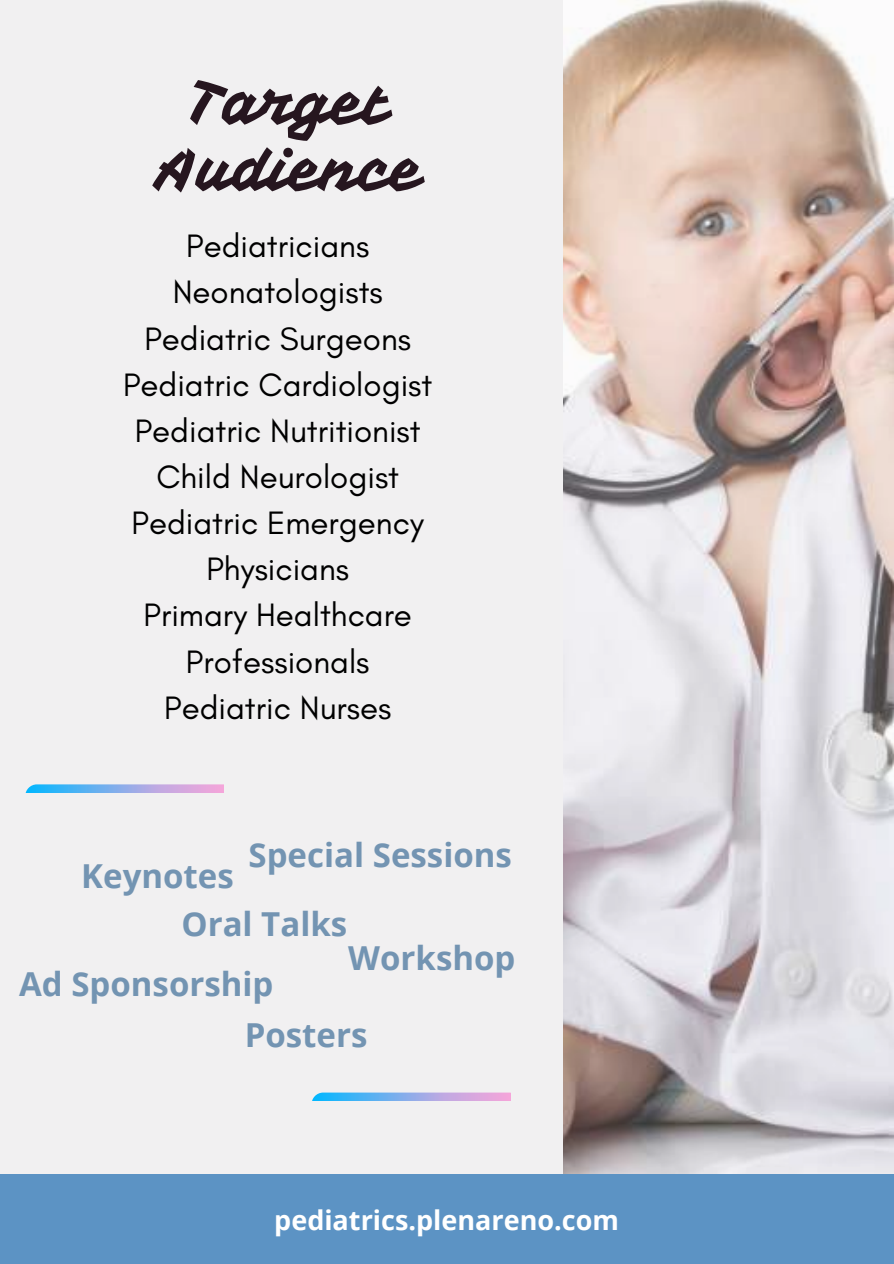
<style>
.page{position:relative;width:894px;height:1264px;background:#fff}
.page>*{position:absolute;margin:0;border:0;box-sizing:border-box;transform-origin:0 0}
.t1{font:59.55px/66.3px "Vampiro One";color:#26161f;text-align:center}
.t2{font:33px/46.2px "Glacial Indifference";color:#000;text-align:center}
.t3{font:700 33px/47.2px "Open Sans";color:#7394b2}
.t4{font:700 27px "Open Sans";color:#fff}
</style>
<div class="page">
<div style="left:0;top:0;width:893px;height:1263px;background:#f1f0f1"></div>
<img style="left:563px;top:0;width:330px;height:1174px">
<svg style="left:26px;top:784px;width:198px;height:8px;background:#91b1ea"></svg>
<svg style="left:312px;top:1092px;width:198px;height:8px;background:#94b2ea"></svg>
<div style="left:0;top:1174px;width:893px;height:89px;background:#5c93c4"></div>
<h1 class="t1" style="left:157px;top:70px;width:267px">Target<br>Audience</h1>
<p class="t2" style="left:123px;top:222px;width:311px">Pediatricians<br>Neonatologists<br>Pediatric Surgeons<br>Pediatric Cardiologist<br>Pediatric Nutritionist<br>Child Neurologist<br>Pediatric Emergency<br>Physicians<br>Primary Healthcare<br>Professionals<br>Pediatric Nurses</p>
<p class="t3" style="left:248px;top:830px;width:265px">Special Sessions</p>
<p class="t3" style="left:181px;top:851px;width:167px;text-indent:-100px">Keynotes<br>Oral Talks</p>
<p class="t3" style="left:19px;top:959px;width:256px">Ad Sponsorship</p>
<p class="t3" style="left:348px;top:933px;width:169px">Workshop</p>
<p class="t3" style="left:245px;top:1010px;width:124px">Posters</p>
<p class="t4" style="left:274px;top:1200px;width:346px">pediatrics.plenareno.com</p>
</div>
